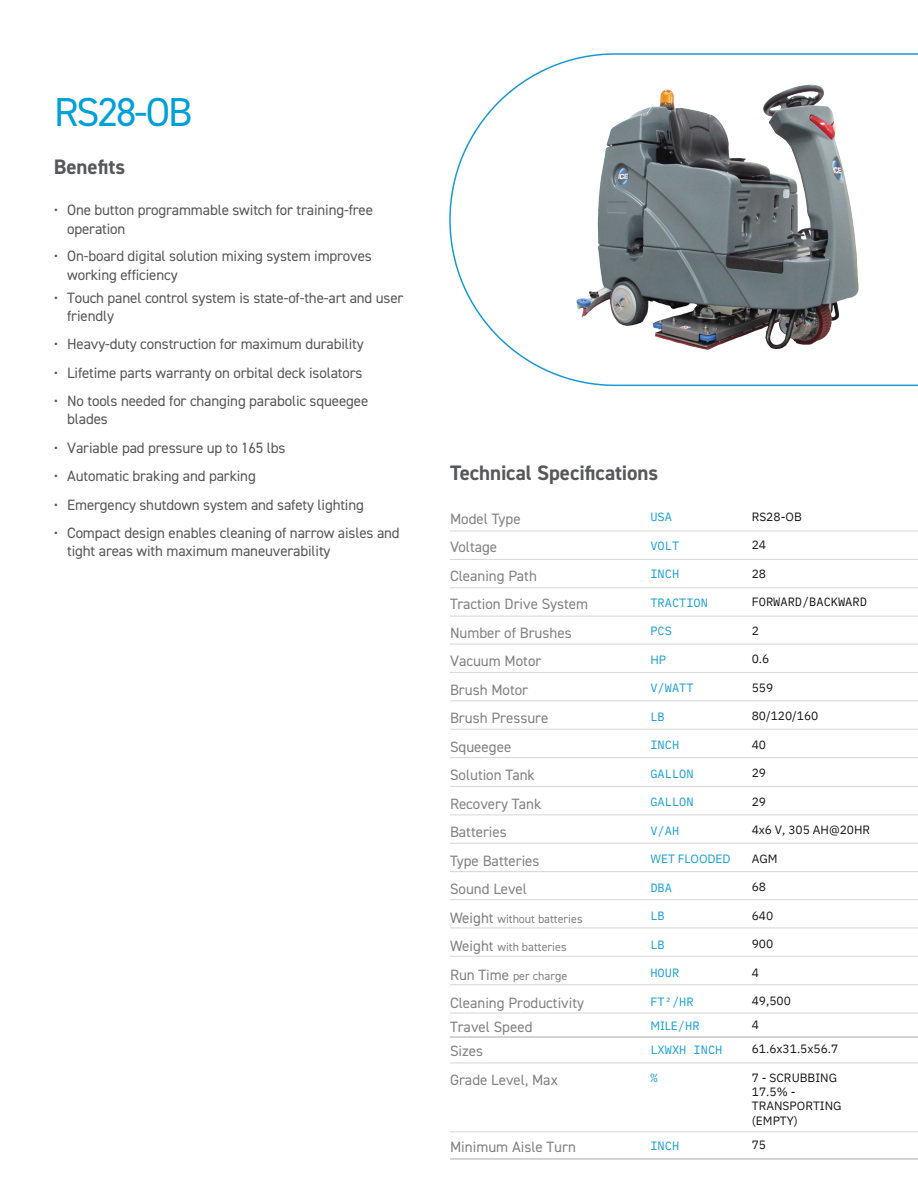
<style>
.page{position:relative;width:918px;height:1188px;background:#fff}
.page>*{position:absolute;margin:0;border:0;box-sizing:border-box;transform-origin:0 0}
.Machine_name{font:40.5px "DIN2014";color:#00a0d9}
.Machine_name-2{font:700 21px "DIN2014";letter-spacing:-.005em;color:#57585a}
.t1{font:15px/18.3px "DIN2014";letter-spacing:-.01em;color:#57585a}
.t2{font:15px "DIN2014";color:#828281}
.Tech_specs__2nd_row{font:12px/14.4px "IBM Plex Sans";color:#161617}
.Tech_specs__1st_row{font:12px "IBM Plex Mono";color:#179ed8}
.t3{font:12px "DIN2014";color:#828281}
.Tech_specs__2nd_row-2{font:12px "IBM Plex Mono";color:#161617}
.Tech_specs__1st_row-2{font:12px "IBM Plex Sans";color:#179ed8}
.s1{font-size:15px}
.s2{font-family:"IBM Plex Mono"}
</style>
<div class="page">
<hr style="left:450px;top:530px;width:468px;height:2px;background:#b2b4b3">
<hr style="left:450px;top:786px;width:468px;height:1px;background:#b2b4b3">
<hr style="left:450px;top:700px;width:468px;height:1px;background:#b2b4b3">
<hr style="left:450px;top:956px;width:468px;height:1px;background:#b2b4b3">
<hr style="left:450px;top:587px;width:468px;height:1px;background:#b2b4b3">
<hr style="left:450px;top:843px;width:468px;height:1px;background:#b2b4b3">
<hr style="left:450px;top:672px;width:468px;height:1px;background:#b2b4b3">
<hr style="left:450px;top:927px;width:468px;height:2px;background:#b2b4b3">
<hr style="left:450px;top:1131px;width:468px;height:1px;background:#b2b4b3">
<hr style="left:450px;top:757px;width:468px;height:1px;background:#b2b4b3">
<hr style="left:450px;top:1012px;width:468px;height:2px;background:#b2b4b3">
<hr style="left:450px;top:559px;width:468px;height:1px;background:#b2b4b3">
<hr style="left:450px;top:814px;width:468px;height:1px;background:#b2b4b3">
<hr style="left:450px;top:644px;width:468px;height:1px;background:#b2b4b3">
<hr style="left:450px;top:899px;width:468px;height:1px;background:#b2b4b3">
<hr style="left:450px;top:1062px;width:468px;height:2px;background:#b2b4b3">
<hr style="left:450px;top:729px;width:468px;height:1px;background:#b2b4b3">
<hr style="left:450px;top:984px;width:468px;height:1px;background:#b2b4b3">
<hr style="left:450px;top:616px;width:468px;height:1px;background:#b2b4b3">
<hr style="left:450px;top:871px;width:468px;height:1px;background:#b2b4b3">
<svg style="left:449px;top:53px;width:469px;height:334px"></svg>
<img style="left:562px;top:59px;width:311px;height:315px">
<hr style="left:450px;top:1036px;width:468px;height:2px;background:#b2b4b3">
<hr style="left:450px;top:1158px;width:468px;height:2px;background:#b2b4b3">
<p class="Machine_name" style="left:54px;top:87px;width:140px">R S 2 8 -O B</p>
<p class="Machine_name-2" style="left:54px;top:153px;width:73px">Benefits</p>
<p class="t1" style="left:67px;top:201px;width:307px;text-indent:-14px">• One button programmable switch for training-free operation</p>
<p class="t1" style="left:67px;top:247px;width:306px;text-indent:-14px">• On-board digital solution mixing system improves working efficiency</p>
<p class="t1" style="left:67px;top:289px;width:338px;text-indent:-14px">• Touch panel control system is state-of-the-art and user friendly</p>
<p class="t1" style="left:54px;top:335px;width:312px">• Heavy-duty construction for maximum durability</p>
<p class="t1" style="left:54px;top:363px;width:310px">• Lifetime parts warranty on orbital deck isolators</p>
<p class="t1" style="left:67px;top:392px;width:303px;text-indent:-14px">• No tools needed for changing parabolic squeegee blades</p>
<p class="t1" style="left:54px;top:438px;width:233px">• Variable pad pressure up to 165 lbs</p>
<p class="t1" style="left:54px;top:466px;width:204px">• Automatic braking and parking</p>
<p class="t1" style="left:54px;top:495px;width:312px">• Emergency shutdown system and safety lighting</p>
<p class="t1" style="left:67px;top:524px;width:334px;text-indent:-14px">• Compact design enables cleaning of narrow aisles and tight areas with maximum maneuverability</p>
<p class="Machine_name-2" style="left:450px;top:459px;width:210px">Technical Specifications</p>
<p class="t2" style="left:450px;top:509px;width:72px">Model Type</p>
<p class="t2" style="left:450px;top:538px;width:49px">Voltage</p>
<p class="t2" style="left:450px;top:566px;width:88px">Cleaning Path</p>
<p class="t2" style="left:450px;top:595px;width:140px">Traction Drive System</p>
<p class="t2" style="left:450px;top:623px;width:123px">Number of Brushes</p>
<p class="t2" style="left:450px;top:651px;width:93px">Vacuum Motor</p>
<p class="t2" style="left:450px;top:680px;width:80px">Brush Motor</p>
<p class="t2" style="left:450px;top:709px;width:100px">Brush Pressure</p>
<p class="t2" style="left:450px;top:737px;width:63px">Squeegee</p>
<p class="t2" style="left:450px;top:766px;width:86px">Solution Tank</p>
<p class="t2" style="left:450px;top:794px;width:93px">Recovery Tank</p>
<p class="t2" style="left:450px;top:823px;width:58px">Batteries</p>
<p class="t2" style="left:450px;top:851px;width:91px">Type Batteries</p>
<p class="t2" style="left:450px;top:880px;width:79px">Sound Level</p>
<p class="t3" style="left:450px;top:911px;width:134px"><span class="s1">Weight</span> without batteries</p>
<p class="t3" style="left:450px;top:939px;width:118px"><span class="s1">Weight</span> with batteries</p>
<p class="t3" style="left:450px;top:968px;width:119px"><span class="s1">Run Time</span> per charge</p>
<p class="t2" style="left:450px;top:994px;width:136px">Cleaning Productivity</p>
<p class="t2" style="left:450px;top:1042px;width:35px">Sizes</p>
<p class="t2" style="left:450px;top:1070px;width:109px">Grade Level, Max</p>
<p class="Tech_specs__2nd_row" style="left:752px;top:508px;width:52px">RS28-OB</p>
<p class="Tech_specs__2nd_row-2" style="left:752px;top:536px;width:16px">24</p>
<p class="Tech_specs__2nd_row" style="left:752px;top:565px;width:16px">28</p>
<p class="Tech_specs__2nd_row-2" style="left:752px;top:593px;width:117px">FORWARD/BACKWARD</p>
<p class="Tech_specs__2nd_row-2" style="left:752px;top:621px;width:9px">2</p>
<p class="Tech_specs__2nd_row" style="left:752px;top:651px;width:19px">0.6</p>
<p class="Tech_specs__2nd_row" style="left:752px;top:679px;width:23px">559</p>
<p class="Tech_specs__2nd_row" style="left:752px;top:708px;width:68px">80/120/160</p>
<p class="Tech_specs__2nd_row" style="left:752px;top:736px;width:16px">40</p>
<p class="Tech_specs__2nd_row" style="left:752px;top:765px;width:16px">29</p>
<p class="Tech_specs__2nd_row" style="left:752px;top:793px;width:16px">29</p>
<p class="Tech_specs__2nd_row" style="left:752px;top:822px;width:120px">4x6 V, 305 AH@20HR</p>
<p class="Tech_specs__2nd_row" style="left:752px;top:850px;width:27px">AGM</p>
<p class="Tech_specs__2nd_row" style="left:752px;top:879px;width:16px">68</p>
<p class="Tech_specs__2nd_row" style="left:752px;top:907px;width:23px">640</p>
<p class="Tech_specs__2nd_row" style="left:752px;top:936px;width:23px">900</p>
<p class="Tech_specs__2nd_row" style="left:752px;top:964px;width:9px">4</p>
<p class="Tech_specs__2nd_row" style="left:752px;top:993px;width:41px">49,500</p>
<p class="Tech_specs__2nd_row" style="left:752px;top:1041px;width:88px">61.6x31.5x56.7</p>
<p class="Tech_specs__2nd_row" style="left:752px;top:1069px;width:91px">7 - SCRUBBING<br>17.5% -<br>TRANSPORTING (EMPTY)</p>
<p class="Tech_specs__1st_row" style="left:650px;top:508px;width:23px">USA</p>
<p class="Tech_specs__1st_row" style="left:650px;top:536px;width:30px">VOLT</p>
<p class="Tech_specs__1st_row" style="left:650px;top:565px;width:30px">INCH</p>
<p class="Tech_specs__1st_row" style="left:650px;top:593px;width:59px">TRACTION</p>
<p class="Tech_specs__1st_row" style="left:650px;top:622px;width:23px">PCS</p>
<p class="Tech_specs__1st_row" style="left:650px;top:679px;width:45px">V/WATT</p>
<p class="Tech_specs__1st_row" style="left:650px;top:707px;width:16px">LB</p>
<p class="Tech_specs__1st_row" style="left:650px;top:736px;width:30px">INCH</p>
<p class="Tech_specs__1st_row" style="left:650px;top:764px;width:45px">GALLON</p>
<p class="Tech_specs__1st_row" style="left:650px;top:793px;width:45px">GALLON</p>
<p class="Tech_specs__1st_row" style="left:650px;top:821px;width:30px">V/AH</p>
<p class="Tech_specs__1st_row-2" style="left:650px;top:850px;width:82px">WET FLOODED</p>
<p class="Tech_specs__1st_row" style="left:650px;top:878px;width:23px">DBA</p>
<p class="Tech_specs__1st_row" style="left:650px;top:907px;width:16px">LB</p>
<p class="Tech_specs__1st_row" style="left:650px;top:935px;width:16px">LB</p>
<p class="Tech_specs__1st_row" style="left:650px;top:964px;width:30px">HOUR</p>
<p class="Tech_specs__1st_row" style="left:650px;top:992px;width:45px">FT2/HR</p>
<p class="Tech_specs__1st_row" style="left:650px;top:1040px;width:73px">LXWXH INCH</p>
<p class="Tech_specs__1st_row" style="left:650px;top:1069px;width:9px">%</p>
<p class="t2" style="left:450px;top:1018px;width:84px">Travel Speed</p>
<p class="Tech_specs__1st_row-2" style="left:650px;top:1016px;width:51px">MILE<span class="s2">/HR</span></p>
<p class="Tech_specs__2nd_row" style="left:752px;top:1017px;width:9px">4</p>
<p class="t2" style="left:450px;top:1137px;width:127px">Minimum Aisle Turn</p>
<p class="Tech_specs__1st_row" style="left:650px;top:1136px;width:30px">INCH</p>
<p class="Tech_specs__2nd_row" style="left:752px;top:1137px;width:16px">75</p>
</div>
